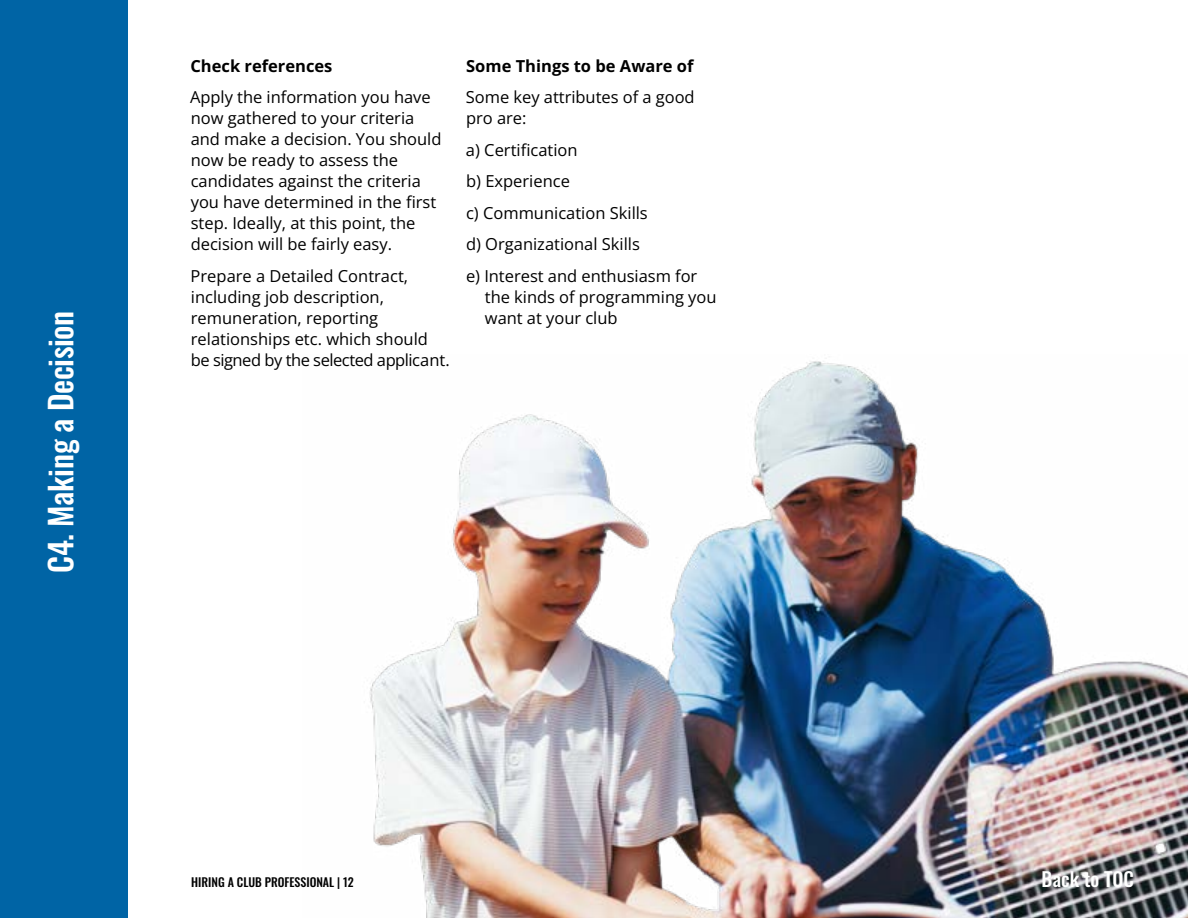
<style>
.page{position:relative;width:1188px;height:918px;background:#fff}
.page>*{position:absolute;margin:0;border:0;box-sizing:border-box;transform-origin:0 0}
.t1{font:500 31.5px "Oswald";letter-spacing:-.01em;color:#fff}
.t2{font:500 19.5px "Oswald";color:#fff}
.t3{font:16.5px/21px "Open Sans";color:#000}
.t4{font:700 16.5px "Open Sans";color:#000}
.t5{font:500 12px "Oswald";color:#000}
</style>
<div class="page">
<img style="left:370px;top:361px;width:818px;height:557px">
<div style="left:0;top:0;width:128px;height:918px;background:#0064a5"></div>
<h1 class="t1" style="left:44px;top:573px;width:264px;rotate:-90deg">C4. Making a Decision</h1>
<p class="t4" style="left:190px;top:54px;width:143px">Check references</p>
<p class="t3" style="left:190px;top:86px;width:253px">Apply the information you have now gathered to your criteria and make a decision. You should now be ready to assess the candidates against the criteria you have determined in the first step. Ideally, at this point, the decision will be fairly easy.</p>
<p class="t3" style="left:191px;top:265px;width:261px">Prepare a Detailed Contract, including job description, remuneration, reporting relationships etc. which should be signed by the selected applicant.</p>
<p class="t4" style="left:466px;top:54px;width:229px">Some Things to be Aware of</p>
<p class="t3" style="left:466px;top:86px;width:230px">Some key attributes of a good pro are:</p>
<p class="t3" style="left:466px;top:134px;width:233px;line-height:31.5px">a) Certification<br>b) Experience<br>c) Communication Skills<br>d) Organizational Skills<br>e) Interest and enthusiasm for</p>
<p class="t3" style="left:485px;top:286px;width:233px">the kinds of programming you want at your club</p>
<p class="t5" style="left:191px;top:876px;width:164px">HIRING A CLUB PROFESSIONAL | 12</p>
<p class="t2" style="left:1042px;top:869px;width:94px">Back to TOC</p>
</div>
